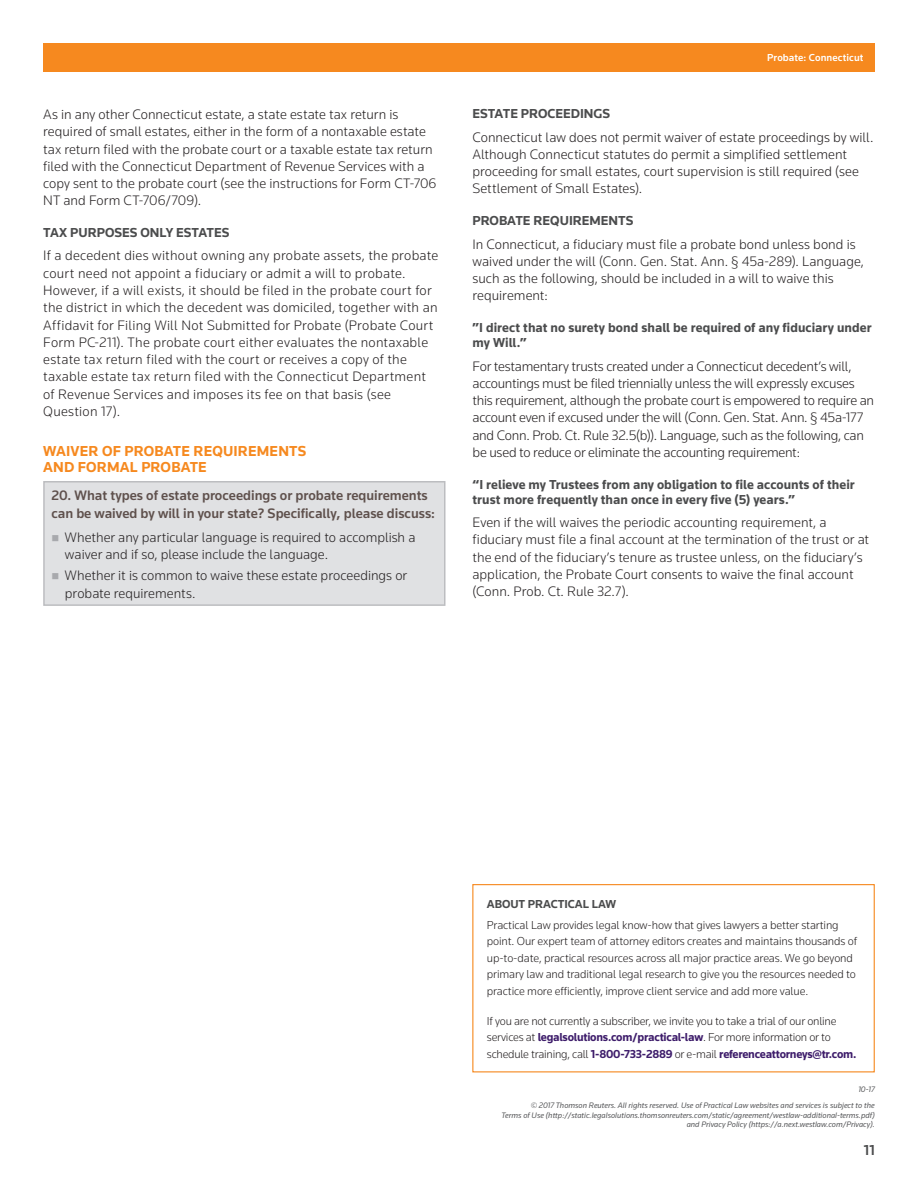
<style>
.page{position:relative;width:918px;height:1188px;background:#fff}
.page>*{position:absolute;margin:0;border:0;box-sizing:border-box;transform-origin:0 0}
.t1{font:700 15px/16.5px "Knowledge";letter-spacing:.01em;color:#f6891f}
.t2{font:500 15px "Knowledge";color:#4b4c4d}
.t3{font:300 14.25px/17.2px "Knowledge";letter-spacing:.005em;color:#231f20}
.t4{font:300 14.25px/17.2px "Knowledge";letter-spacing:-.02em;color:#231f20}
.t5{font:500 14.25px/17.2px "Knowledge";color:#5f514d}
.t6{font:700 13.5px/15px "Knowledge";color:#4b4c4d}
.t7{font:300 12px/16.5px "Knowledge";letter-spacing:-.01em;color:#231f20}
.t8{font:700 12px "Knowledge";letter-spacing:-.005em;color:#4b4c4d}
.t9{font:500 10.5px "Knowledge";letter-spacing:.01em;color:#fff}
.t10{font:italic 8.25px/16.2px "Knowledge";color:#57585a;text-align:right}
.s1{font-weight:700;color:#3e1d6b}
</style>
<div class="page">
<div style="left:43px;top:43px;width:832px;height:29px;background:#f6891f"></div>
<div style="left:472px;top:884px;width:403px;height:188px;border:1px solid #f6891f"></div>
<div style="left:44px;top:482px;width:401px;height:123px;background:#e0e1e3"></div>
<div style="left:43px;top:481px;width:403px;height:125px;border:2px solid #bcbdc0"></div>
<p class="t3" style="left:43px;top:105px;width:395px">As in any other Connecticut estate, a state estate tax return is required of small estates, either in the form of a nontaxable estate tax return filed with the probate court or a taxable estate tax return filed with the Connecticut Department of Revenue Services with a copy sent to the probate court (see the instructions for Form CT-706<br>NT and Form CT-706/709).</p>
<p class="t6" style="left:43px;top:225px;width:188px">TAX PURPOSES ONLY ESTATES</p>
<p class="t3" style="left:43px;top:247px;width:397px">If a decedent dies without owning any probate assets, the probate court need not appoint a fiduciary or admit a will to probate.<br>However, if a will exists, it should be filed in the probate court for the district in which the decedent was domiciled, together with an Affidavit for Filing Will Not Submitted for Probate (Probate Court Form PC-211). The probate court either evaluates the nontaxable estate tax return filed with the court or receives a copy of the taxable estate tax return filed with the Connecticut Department of Revenue Services and imposes its fee on that basis (see Question 17).</p>
<p class="t1" style="left:43px;top:442px;width:265px">WAIVER OF PROBATE REQUIREMENTS<br>AND FORMAL PROBATE</p>
<p class="t5" style="left:51px;top:487px;width:385px">20. What types of estate proceedings or probate requirements can be waived by will in your state? Specifically, please discuss:</p>
<p class="t3" style="left:65px;top:528px;width:352px">Whether any particular language is required to accomplish a waiver and if so, please include the language.</p>
<p class="t3" style="left:65px;top:567px;width:344px">Whether it is common to waive these estate proceedings or probate requirements.</p>
<p class="t9" style="left:767px;top:51px;width:98px">Probate: Connecticut</p>
<p class="t9" style="left:769px;top:51px;width:98px">Probate: Connecticut</p>
<p class="t6" style="left:472px;top:106px;width:139px">ESTATE PROCEEDINGS</p>
<p class="t3" style="left:472px;top:128px;width:403px">Connecticut law does not permit waiver of estate proceedings by will.<br>Although Connecticut statutes do permit a simplified settlement proceeding for small estates, court supervision is still required (see Settlement of Small Estates).</p>
<p class="t6" style="left:472px;top:213px;width:162px">PROBATE REQUIREMENTS</p>
<p class="t3" style="left:472px;top:235px;width:393px">In Connecticut, a fiduciary must file a probate bond unless bond is waived under the will (Conn. Gen. Stat. Ann. § 45a-289). Language, such as the following, should be included in a will to waive this requirement:</p>
<p class="t6" style="left:472px;top:320px;width:401px">”I direct that no surety bond shall be required of any fiduciary under my Will.”</p>
<p class="t4" style="left:472px;top:357px;width:403px">For testamentary trusts created under a Connecticut decedent’s will, accountings must be filed triennially unless the will expressly excuses this requirement, although the probate court is empowered to require an account even if excused under the will (Conn. Gen. Stat. Ann. § 45a-177 and Conn. Prob. Ct. Rule 32.5(b)). Language, such as the following, can be used to reduce or eliminate the accounting requirement:</p>
<p class="t6" style="left:472px;top:477px;width:384px">“I relieve my Trustees from any obligation to file accounts of their trust more frequently than once in every five (5) years.”</p>
<p class="t3" style="left:472px;top:513px;width:398px">Even if the will waives the periodic accounting requirement, a fiduciary must file a final account at the termination of the trust or at the end of the fiduciary’s tenure as trustee unless, on the fiduciary’s application, the Probate Court consents to waive the final account (Conn. Prob. Ct. Rule 32.7).</p>
<p class="t8" style="left:487px;top:897px;width:131px">ABOUT PRACTICAL LAW</p>
<p class="t7" style="left:487px;top:916px;width:372px">Practical Law provides legal know-how that gives lawyers a better starting point. Our expert team of attorney editors creates and maintains thousands of up-to-date, practical resources across all major practice areas. We go beyond primary law and traditional legal research to give you the resources needed to practice more efficiently, improve client service and add more value.</p>
<p class="t7" style="left:487px;top:1012px;width:371px">If you are not currently a subscriber, we invite you to take a trial of our online services at <span class="s1">legalsolutions.com/practical-law</span>. For more information or to schedule training, call <span class="s1">1-800-733-2889</span> or e-mail <span class="s1">referenceattorneys@tr.com.</span></p>
<p class="t10" style="left:531px;top:1081px;width:346px">10-17<br>© 2017 Thomson Reuters. All rights reserved. Use of Practical Law websites and services is subject to the</p>
<p class="t10" style="left:502px;top:1110px;width:375px;line-height:9.8px">Terms of Use (http://static.legalsolutions.thomsonreuters.com/static/agreement/westlaw-additional-terms.pdf) and Privacy Policy (https://a.next.westlaw.com/Privacy).</p>
<p class="t2" style="left:864px;top:1141px;width:12px">11</p>
</div>
